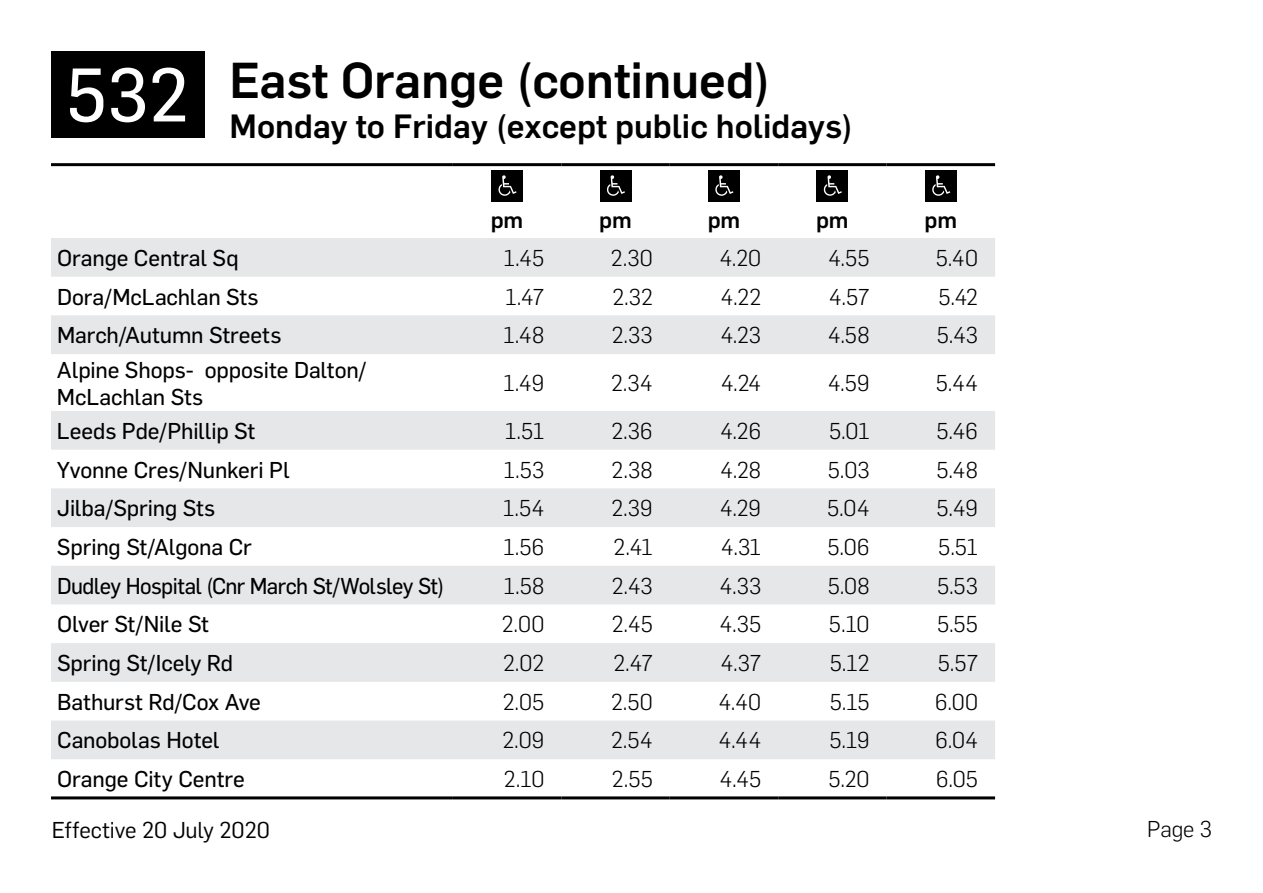
<style>
.page{position:relative;width:1263px;height:893px;background:#fff}
.page>*{position:absolute;margin:0;border:0;box-sizing:border-box;transform-origin:0 0}
.t1{font:500 49.5px "Flama";color:#000}
.t2{font:500 33px "Flama";color:#000}
.t3{font:300 22.5px "Flama";letter-spacing:.005em;color:#000}
.t4{font:22.5px/27px "Flama Basic";letter-spacing:-.005em;color:#000}
.t5{font:22.5px "Flama Basic";letter-spacing:-.03em;color:#000}
.t6{font:22.5px "Flama";color:#000}
.t7{font:500 22.5px "Flama";letter-spacing:-.005em;color:#000}
.s1{font-family:"Flama Basic";font-weight:400;font-size:74.1px;color:#fff}
</style>
<div class="page">
<div style="left:51px;top:51px;width:154px;height:87px;background:#000"></div>
<svg style="left:51px;top:238px;width:944px;height:521px;fill:#e6e7e8"></svg>
<hr style="left:51px;top:163px;width:402px;height:3px;background:#000">
<hr style="left:453px;top:163px;width:108px;height:3px;background:#000">
<hr style="left:561px;top:163px;width:109px;height:3px;background:#000">
<hr style="left:670px;top:163px;width:108px;height:3px;background:#000">
<hr style="left:778px;top:163px;width:109px;height:3px;background:#000">
<hr style="left:887px;top:163px;width:108px;height:3px;background:#000">
<hr style="left:51px;top:796px;width:402px;height:3px;background:#000">
<hr style="left:453px;top:796px;width:108px;height:3px;background:#000">
<hr style="left:561px;top:796px;width:109px;height:3px;background:#000">
<hr style="left:670px;top:796px;width:108px;height:3px;background:#000">
<hr style="left:778px;top:796px;width:109px;height:3px;background:#000">
<hr style="left:887px;top:796px;width:108px;height:3px;background:#000">
<div style="left:491px;top:170px;width:32px;height:32px;background:#000"></div>
<svg style="left:498px;top:175px;width:19px;height:21px"></svg>
<div style="left:600px;top:170px;width:31px;height:32px;background:#000"></div>
<svg style="left:607px;top:175px;width:18px;height:21px"></svg>
<div style="left:708px;top:170px;width:32px;height:32px;background:#000"></div>
<svg style="left:715px;top:175px;width:18px;height:21px"></svg>
<div style="left:817px;top:170px;width:31px;height:32px;background:#000"></div>
<svg style="left:824px;top:175px;width:18px;height:21px"></svg>
<div style="left:925px;top:170px;width:32px;height:32px;background:#000"></div>
<svg style="left:932px;top:175px;width:18px;height:21px"></svg>
<h1 class="t1" style="left:66px;top:45px;width:706px"><span class="s1">532</span> East Orange (continued)</h1>
<h2 class="t2" style="left:230px;top:102px;width:625px">Monday to Friday (except public holidays)</h2>
<p class="t7" style="left:491px;top:204px;width:34px">pm</p>
<p class="t7" style="left:599px;top:204px;width:34px">pm</p>
<p class="t7" style="left:708px;top:204px;width:34px">pm</p>
<p class="t7" style="left:816px;top:204px;width:34px">pm</p>
<p class="t7" style="left:924px;top:204px;width:34px">pm</p>
<p class="t4" style="left:57px;top:243px;width:183px">Orange Central Sq</p>
<p class="t3" style="left:504px;top:243px;width:42px">1.45</p>
<p class="t3" style="left:611px;top:243px;width:43px">2.30</p>
<p class="t3" style="left:719px;top:243px;width:43px">4.20</p>
<p class="t3" style="left:828px;top:243px;width:43px">4.55</p>
<p class="t3" style="left:936px;top:243px;width:44px">5.40</p>
<p class="t4" style="left:57px;top:282px;width:203px">Dora/McLachlan Sts</p>
<p class="t3" style="left:505px;top:281px;width:40px">1.47</p>
<p class="t3" style="left:612px;top:281px;width:42px">2.32</p>
<p class="t3" style="left:721px;top:281px;width:42px">4.22</p>
<p class="t3" style="left:829px;top:281px;width:42px">4.57</p>
<p class="t3" style="left:938px;top:281px;width:41px">5.42</p>
<p class="t4" style="left:57px;top:320px;width:226px">March/Autumn Streets</p>
<p class="t3" style="left:503px;top:320px;width:42px">1.48</p>
<p class="t3" style="left:612px;top:320px;width:42px">2.33</p>
<p class="t3" style="left:720px;top:320px;width:42px">4.23</p>
<p class="t3" style="left:828px;top:320px;width:43px">4.58</p>
<p class="t3" style="left:937px;top:320px;width:43px">5.43</p>
<p class="t4" style="left:57px;top:355px;width:311px">Alpine Shops- opposite Dalton/<br>McLachlan Sts</p>
<p class="t3" style="left:503px;top:368px;width:42px">1.49</p>
<p class="t3" style="left:611px;top:368px;width:43px">2.34</p>
<p class="t3" style="left:721px;top:368px;width:42px">4.24</p>
<p class="t3" style="left:828px;top:368px;width:43px">4.59</p>
<p class="t3" style="left:936px;top:368px;width:44px">5.44</p>
<p class="t4" style="left:57px;top:416px;width:200px">Leeds Pde/Phillip St</p>
<p class="t3" style="left:505px;top:416px;width:40px">1.51</p>
<p class="t3" style="left:611px;top:416px;width:43px">2.36</p>
<p class="t3" style="left:720px;top:416px;width:43px">4.26</p>
<p class="t3" style="left:829px;top:416px;width:42px">5.01</p>
<p class="t3" style="left:936px;top:416px;width:43px">5.46</p>
<p class="t4" style="left:57px;top:455px;width:234px">Yvonne Cres/Nunkeri Pl</p>
<p class="t3" style="left:504px;top:454px;width:42px">1.53</p>
<p class="t3" style="left:612px;top:454px;width:43px">2.38</p>
<p class="t3" style="left:720px;top:454px;width:42px">4.28</p>
<p class="t3" style="left:828px;top:454px;width:43px">5.03</p>
<p class="t3" style="left:936px;top:454px;width:43px">5.48</p>
<p class="t4" style="left:57px;top:493px;width:160px">Jilba/Spring Sts</p>
<p class="t3" style="left:503px;top:493px;width:43px">1.54</p>
<p class="t3" style="left:611px;top:493px;width:43px">2.39</p>
<p class="t3" style="left:720px;top:493px;width:43px">4.29</p>
<p class="t3" style="left:827px;top:493px;width:44px">5.04</p>
<p class="t3" style="left:936px;top:493px;width:43px">5.49</p>
<p class="t4" style="left:57px;top:532px;width:196px">Spring St/Algona Cr</p>
<p class="t3" style="left:504px;top:532px;width:42px">1.56</p>
<p class="t3" style="left:614px;top:532px;width:41px">2.41</p>
<p class="t3" style="left:721px;top:532px;width:42px">4.31</p>
<p class="t3" style="left:827px;top:532px;width:44px">5.06</p>
<p class="t3" style="left:938px;top:532px;width:41px">5.51</p>
<p class="t5" style="left:57px;top:570px;width:389px">Dudley Hospital (Cnr March St/Wolsley St)</p>
<p class="t3" style="left:504px;top:570px;width:42px">1.58</p>
<p class="t3" style="left:612px;top:570px;width:42px">2.43</p>
<p class="t3" style="left:719px;top:570px;width:43px">4.33</p>
<p class="t3" style="left:828px;top:570px;width:43px">5.08</p>
<p class="t3" style="left:937px;top:570px;width:43px">5.53</p>
<p class="t4" style="left:57px;top:609px;width:153px">Olver St/Nile St</p>
<p class="t3" style="left:502px;top:609px;width:44px">2.00</p>
<p class="t3" style="left:612px;top:609px;width:42px">2.45</p>
<p class="t3" style="left:720px;top:609px;width:43px">4.35</p>
<p class="t3" style="left:829px;top:609px;width:42px">5.10</p>
<p class="t3" style="left:937px;top:609px;width:43px">5.55</p>
<p class="t4" style="left:57px;top:648px;width:178px">Spring St/Icely Rd</p>
<p class="t3" style="left:503px;top:648px;width:43px">2.02</p>
<p class="t3" style="left:613px;top:648px;width:41px">2.47</p>
<p class="t3" style="left:721px;top:648px;width:42px">4.37</p>
<p class="t3" style="left:830px;top:648px;width:41px">5.12</p>
<p class="t3" style="left:938px;top:648px;width:42px">5.57</p>
<p class="t4" style="left:57px;top:687px;width:205px">Bathurst Rd/Cox Ave</p>
<p class="t3" style="left:503px;top:687px;width:43px">2.05</p>
<p class="t3" style="left:611px;top:687px;width:43px">2.50</p>
<p class="t3" style="left:718px;top:687px;width:44px">4.40</p>
<p class="t3" style="left:830px;top:687px;width:41px">5.15</p>
<p class="t3" style="left:935px;top:687px;width:44px">6.00</p>
<p class="t4" style="left:57px;top:726px;width:164px">Canobolas Hotel</p>
<p class="t3" style="left:502px;top:725px;width:43px">2.09</p>
<p class="t3" style="left:611px;top:725px;width:43px">2.54</p>
<p class="t3" style="left:719px;top:725px;width:44px">4.44</p>
<p class="t3" style="left:829px;top:725px;width:42px">5.19</p>
<p class="t3" style="left:935px;top:725px;width:44px">6.04</p>
<p class="t4" style="left:57px;top:764px;width:189px">Orange City Centre</p>
<p class="t3" style="left:504px;top:764px;width:42px">2.10</p>
<p class="t3" style="left:612px;top:764px;width:42px">2.55</p>
<p class="t3" style="left:719px;top:764px;width:43px">4.45</p>
<p class="t3" style="left:828px;top:764px;width:43px">5.20</p>
<p class="t3" style="left:936px;top:764px;width:43px">6.05</p>
<p class="t6" style="left:52px;top:814px;width:220px">Effective 20 July 2020</p>
<p class="t3" style="left:1147px;top:814px;width:66px">Page 3</p>
</div>
